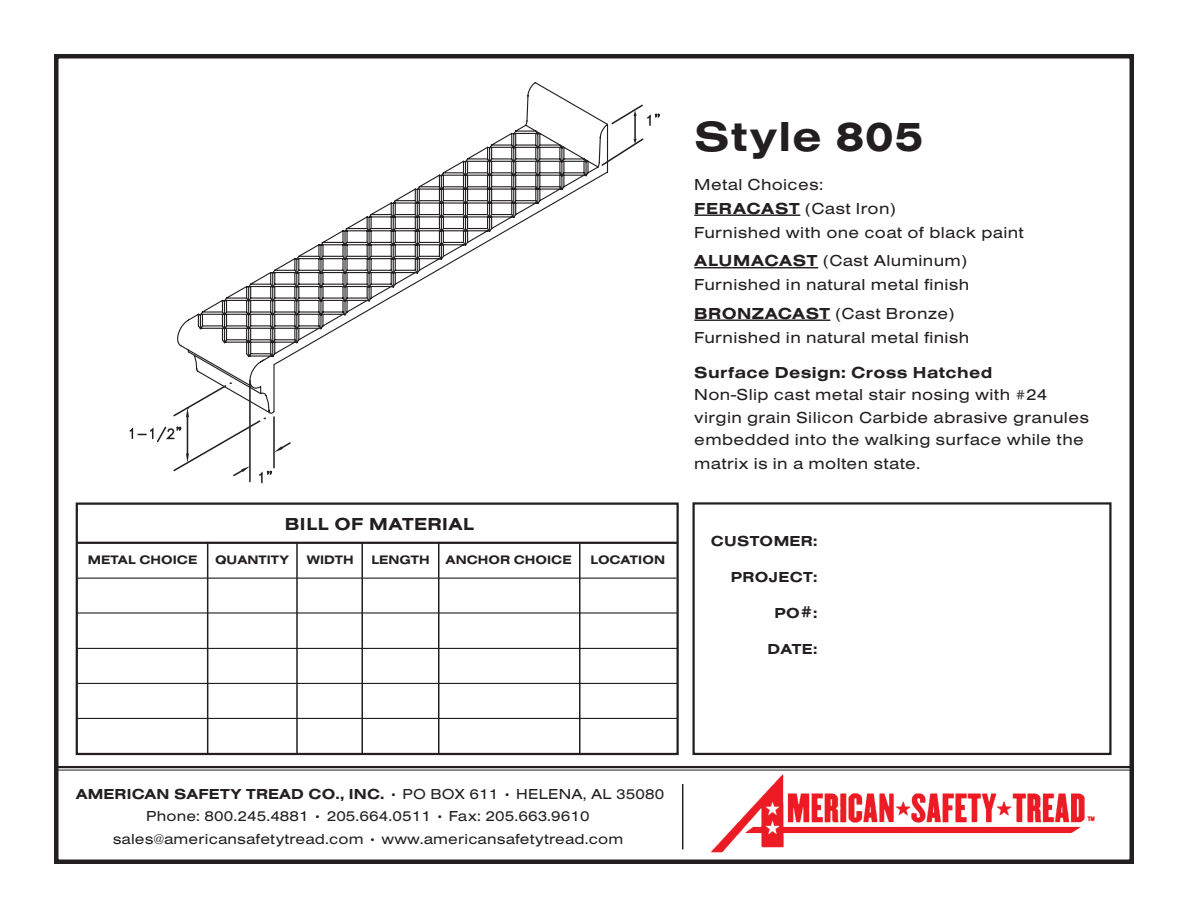
<style>
.page{position:relative;width:1188px;height:918px;background:#fff}
.page>*{position:absolute;margin:0;border:0;box-sizing:border-box;transform-origin:0 0}
.t1{font:43.5px "Sans Extended Medium DTC";letter-spacing:.02em;color:#231f20}
.t2{font:18px "Sans Extended Medium DTC";letter-spacing:.02em;color:#231f20}
.t3{font:16.5px/22.8px "Sans Extended Regular DTC";letter-spacing:.02em;color:#231f20}
.t4{font:16.5px "Sans Extended Medium DTC";letter-spacing:.02em;color:#231f20}
.t5{font:15px/22.5px "Sans Extended Regular DTC";letter-spacing:.01em;color:#231f20;text-align:center}
.t6{font:15px "Sans Extended Medium DTC";letter-spacing:.01em;color:#231f20}
.t7{font:12.75px "Sans Extended Medium DTC";color:#231f20}
.s1{font-family:"Sans Extended Medium DTC"}
.s2{font-size:19.5px}
.s3{font-family:"Sans Extended Regular DTC"}
</style>
<div class="page">
<div style="left:54px;top:54px;width:1080px;height:810px;border:4px solid #231f20"></div>
<hr style="left:76px;top:542px;width:602px;height:2px;background:#231f20">
<div style="left:76px;top:502px;width:603px;height:253px;border:2px solid #231f20"></div>
<hr style="left:207px;top:543px;width:1px;height:211px;background:#231f20">
<hr style="left:296px;top:543px;width:2px;height:211px;background:#231f20">
<hr style="left:362px;top:542px;width:1px;height:212px;background:#231f20">
<hr style="left:438px;top:542px;width:2px;height:211px;background:#231f20">
<hr style="left:682px;top:784px;width:1px;height:65px;background:#231f20">
<hr style="left:57px;top:766px;width:1075px;height:2px;background:#231f20">
<hr style="left:57px;top:770px;width:1075px;height:1px;background:#231f20">
<hr style="left:76px;top:578px;width:600px;height:1px;background:#231f20">
<hr style="left:76px;top:612px;width:601px;height:2px;background:#231f20">
<hr style="left:76px;top:648px;width:602px;height:1px;background:#231f20">
<hr style="left:76px;top:683px;width:602px;height:1px;background:#231f20">
<hr style="left:76px;top:718px;width:601px;height:1px;background:#231f20">
<div style="left:692px;top:502px;width:420px;height:253px;border:2px solid #231f20"></div>
<hr style="left:579px;top:544px;width:1px;height:211px;background:#231f20">
<hr style="left:694px;top:215px;width:106px;height:1px;background:#231f20">
<hr style="left:694px;top:267px;width:124px;height:1px;background:#231f20">
<hr style="left:694px;top:320px;width:136px;height:1px;background:#231f20">
<svg style="left:129px;top:103px;width:531px;height:381px"></svg>
<img style="left:711px;top:774px;width:384px;height:79px">
<p class="t2" style="left:285px;top:514px;width:191px">BILL OF MATERIAL</p>
<p class="t7" style="left:88px;top:553px;width:111px">METAL CHOICE</p>
<p class="t7" style="left:215px;top:553px;width:76px">QUANTITY</p>
<p class="t7" style="left:307px;top:553px;width:48px">WIDTH</p>
<p class="t7" style="left:371px;top:553px;width:96px">LENGTH ANCHOR</p>
<p class="t7" style="left:514px;top:553px;width:22px">CHOICE</p>
<p class="t7" style="left:590px;top:553px;width:76px">LOCATION</p>
<p class="t1" style="left:694px;top:113px;width:230px">STYLE 805</p>
<p class="t3" style="left:694px;top:173px;width:130px">Metal Choices:</p>
<p class="t3" style="left:694px;top:197px;width:203px"><span class="s1">FERACAST</span> (Cast Iron)</p>
<p class="t3" style="left:694px;top:221px;width:331px">Furnished with one coat of black paint</p>
<p class="t3" style="left:694px;top:249px;width:274px"><span class="s1">ALUMACAST</span> (Cast Aluminum)</p>
<p class="t3" style="left:694px;top:273px;width:277px">Furnished in natural metal finish</p>
<p class="t3" style="left:694px;top:302px;width:262px"><span class="s1">BRONZACAST</span> (Cast Bronze)</p>
<p class="t3" style="left:694px;top:326px;width:277px">Furnished in natural metal finish</p>
<p class="t4" style="left:694px;top:363px;width:300px">SURFACE DESIGN: CROSS HATCHED</p>
<p class="t3" style="left:694px;top:383px;width:396px">Non-Slip cast metal stair nosing with #24 virgin grain Silicon Carbide abrasive granules embedded into the walking surface while the matrix is in a molten state.</p>
<p class="t6" style="left:711px;top:533px;width:14px">CUSTOMER</p>
<p class="t6" style="left:813px;top:533px;width:6px">:</p>
<p class="t6" style="left:731px;top:569px;width:60px">PROJECT</p>
<p class="t6" style="left:813px;top:569px;width:6px">:</p>
<p class="t6" style="left:774px;top:605px;width:45px">PO<span class="s2">#</span>:</p>
<p class="t6" style="left:767px;top:641px;width:25px">DATE</p>
<p class="t6" style="left:813px;top:641px;width:6px">:</p>
<p class="t6" style="left:76px;top:785px;width:590px">AMERICAN SAFETY TREAD CO., INC. <span class="s3">• PO BOX 611 • HELENA, AL 35080</span></p>
<p class="t5" style="left:113px;top:805px;width:512px">Phone: 800.245.4881 • 205.664.0511 • Fax: 205.663.9610 sales@americansafetytread.com • www.americansafetytread.com</p>
</div>
